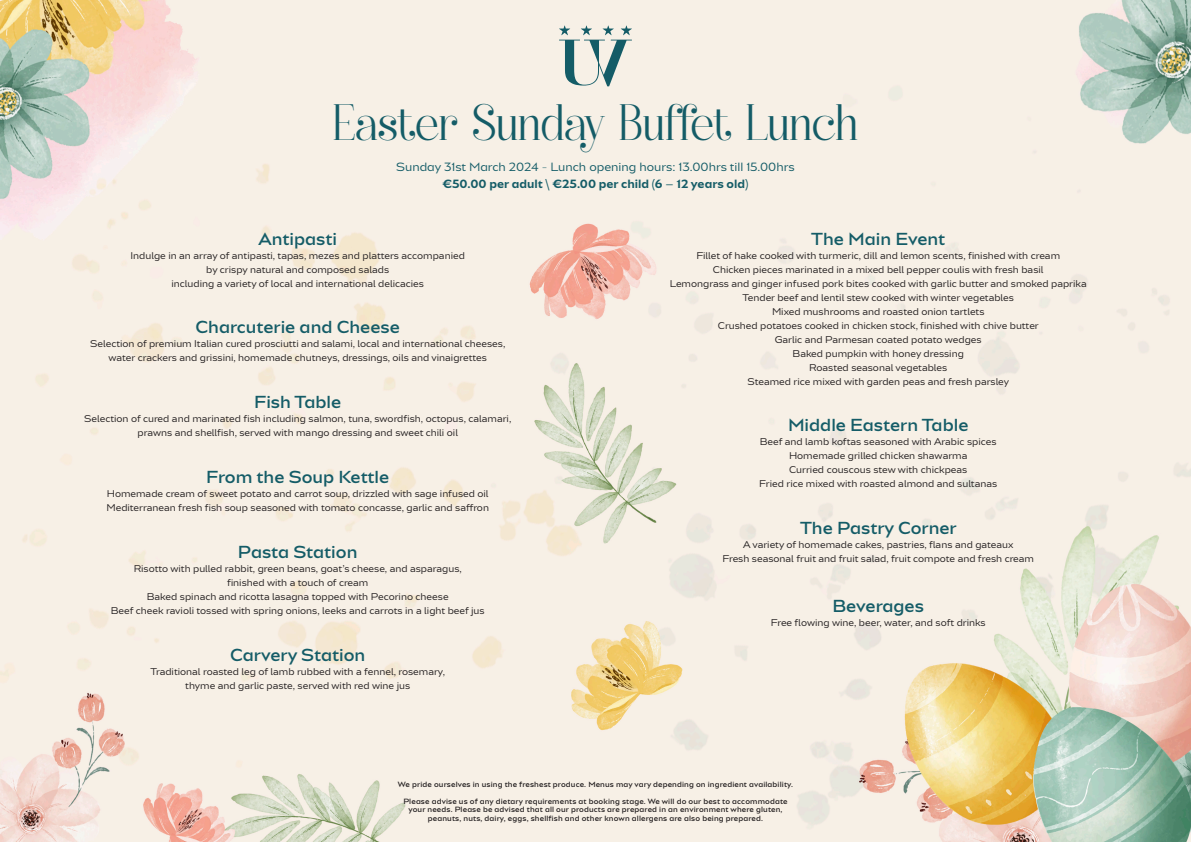
<style>
.page{position:relative;width:1191px;height:842px;background:#fff}
.page>*{position:absolute;margin:0;border:0;box-sizing:border-box;transform-origin:0 0}
.t1{font:47.8px "Heyanik";color:#145c67}
.t2{font:500 16px "Bw Aleta No 10";color:#145c67}
.t3{font:11px "Bw Aleta No 10";color:#145c67}
.t4{font:700 11px "Bw Aleta No 10";color:#145c67}
.t5{font:9px/14px "Bw Aleta No 20";color:#231f20;text-align:center}
.t6{font:500 7px/8.4px "Bw Aleta No 10";letter-spacing:.02em;color:#231f20;text-align:center}
</style>
<div class="page">
<img style="left:0;top:0;width:1191px;height:842px">
<svg style="left:559px;top:26px;width:73px;height:60px;background:#bac8c3"></svg>
<p class="t1" style="left:333px;top:91px;width:526px">Easter Sunday Buffet Lunch</p>
<p class="t3" style="left:396px;top:161px;width:400px">Sunday 31st March 2024 - Lunch opening hours: 13.00hrs till 15.00hrs</p>
<p class="t4" style="left:442px;top:178px;width:307px">€50.00 per adult \ €25.00 per child (6 – 12 years old)</p>
<p class="t2" style="left:258px;top:229px;width:80px">Antipasti</p>
<p class="t5" style="left:131px;top:248px;width:336px">Indulge in an array of antipasti, tapas, mezes and platters accompanied</p>
<p class="t5" style="left:206px;top:262px;width:184px">by crispy natural and composed salads</p>
<p class="t5" style="left:171px;top:276px;width:254px">including a variety of local and international delicacies</p>
<p class="t2" style="left:196px;top:318px;width:206px">Charcuterie and Cheese</p>
<p class="t5" style="left:90px;top:337px;width:416px">Selection of premium Italian cured prosciutti and salami, local and international cheeses,</p>
<p class="t5" style="left:109px;top:351px;width:380px">water crackers and grissini, homemade chutneys, dressings, oils and vinaigrettes</p>
<p class="t2" style="left:254px;top:393px;width:89px">Fish Table</p>
<p class="t5" style="left:84px;top:412px;width:428px">Selection of cured and marinated fish including salmon, tuna, swordfish, octopus, calamari, prawns and shellfish, served with mango dressing and sweet chili oil</p>
<p class="t2" style="left:206px;top:468px;width:185px">From the Soup Kettle</p>
<p class="t5" style="left:107px;top:487px;width:383px">Homemade cream of sweet potato and carrot soup, drizzled with sage infused oil</p>
<p class="t5" style="left:106px;top:501px;width:384px">Mediterranean fresh fish soup seasoned with tomato concasse, garlic and saffron</p>
<p class="t2" style="left:238px;top:542px;width:121px">Pasta Station</p>
<p class="t5" style="left:134px;top:562px;width:330px">Risotto with pulled rabbit, green beans, goat’s cheese, and asparagus,</p>
<p class="t5" style="left:227px;top:576px;width:143px">finished with a touch of cream</p>
<p class="t5" style="left:147px;top:590px;width:303px">Baked spinach and ricotta lasagna topped with Pecorino cheese</p>
<p class="t5" style="left:111px;top:604px;width:375px">Beef cheek ravioli tossed with spring onions, leeks and carrots in a light beef jus</p>
<p class="t2" style="left:230px;top:645px;width:137px">Carvery Station</p>
<p class="t5" style="left:150px;top:664px;width:296px">Traditional roasted leg of lamb rubbed with a fennel, rosemary,</p>
<p class="t5" style="left:185px;top:678px;width:226px">thyme and garlic paste, served with red wine jus</p>
<p class="t2" style="left:811px;top:229px;width:135px">The Main Event</p>
<p class="t5" style="left:696px;top:248px;width:365px">Fillet of hake cooked with turmeric, dill and lemon scents, finished with cream</p>
<p class="t5" style="left:713px;top:262px;width:332px">Chicken pieces marinated in a mixed bell pepper coulis with fresh basil</p>
<p class="t5" style="left:670px;top:276px;width:418px">Lemongrass and ginger infused pork bites cooked with garlic butter and smoked paprika</p>
<p class="t5" style="left:742px;top:290px;width:273px">Tender beef and lentil stew cooked with winter vegetables</p>
<p class="t5" style="left:772px;top:304px;width:214px">Mixed mushrooms and roasted onion tartlets</p>
<p class="t5" style="left:718px;top:318px;width:322px">Crushed potatoes cooked in chicken stock, finished with chive butter</p>
<p class="t5" style="left:775px;top:332px;width:208px">Garlic and Parmesan coated potato wedges</p>
<p class="t5" style="left:792px;top:346px;width:173px">Baked pumpkin with honey dressing</p>
<p class="t5" style="left:809px;top:360px;width:140px">Roasted seasonal vegetables</p>
<p class="t5" style="left:747px;top:374px;width:263px">Steamed rice mixed with garden peas and fresh parsley</p>
<p class="t2" style="left:788px;top:416px;width:182px">Middle Eastern Table</p>
<p class="t5" style="left:760px;top:435px;width:238px">Beef and lamb koftas seasoned with Arabic spices</p>
<p class="t5" style="left:789px;top:449px;width:180px">Homemade grilled chicken shawarma</p>
<p class="t5" style="left:789px;top:463px;width:180px">Curried couscous stew with chickpeas</p>
<p class="t5" style="left:759px;top:477px;width:239px">Fried rice mixed with roasted almond and sultanas</p>
<p class="t2" style="left:800px;top:519px;width:158px">The Pastry Corner</p>
<p class="t5" style="left:743px;top:538px;width:272px">A variety of homemade cakes, pastries, flans and gateaux</p>
<p class="t5" style="left:722px;top:552px;width:313px">Fresh seasonal fruit and fruit salad, fruit compote and fresh cream</p>
<p class="t2" style="left:832px;top:597px;width:93px">Beverages</p>
<p class="t5" style="left:770px;top:616px;width:216px">Free flowing wine, beer, water, and soft drinks</p>
<p class="t6" style="left:398px;top:780px;width:397px">We pride ourselves in using the freshest produce. Menus may vary depending on ingredient availability.</p>
<p class="t6" style="left:403px;top:797px;width:386px">Please advise us of any dietary requirements at booking stage. We will do our best to accommodate your needs. Please be advised that all our products are prepared in an environment where gluten, peanuts, nuts, dairy, eggs, shellfish and other known allergens are also being prepared.</p>
</div>
